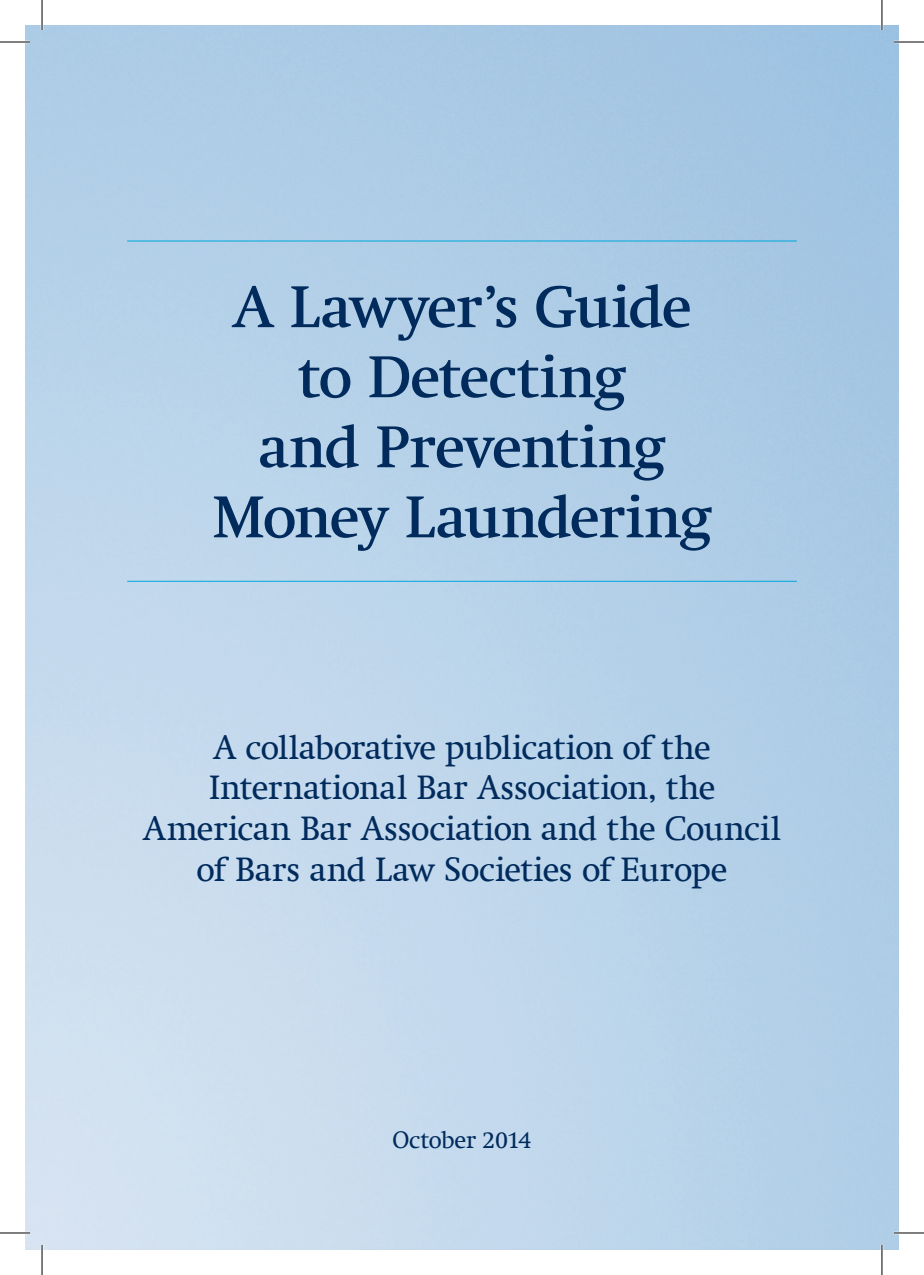
<style>
.page{position:relative;width:924px;height:1275px;background:#fff}
.page>*{position:absolute;margin:0;border:0;box-sizing:border-box;transform-origin:0 0}
.t1{font:500 60px/70px "Swift Com";letter-spacing:-.025em;color:#002b5c;text-align:center}
.t2{font:34px/40.8px "Swift Com";letter-spacing:-.01em;color:#002b5c;text-align:center}
.t3{font:24px "Swift Com";letter-spacing:-.025em;color:#002b5c}
</style>
<div class="page">
<img style="left:25px;top:25px;width:873px;height:1225px">
<hr style="left:127px;top:240px;width:669px;height:1px;background:#00a6db">
<hr style="left:127px;top:581px;width:669px;height:1px;background:#00a6db">
<hr style="left:0;top:41px;width:30px;height:2px;background:#fff">
<hr style="left:893px;top:41px;width:30px;height:2px;background:#fff">
<hr style="left:0;top:1231px;width:30px;height:3px;background:#fff">
<hr style="left:893px;top:1231px;width:30px;height:3px;background:#fff">
<hr style="left:41px;top:0;width:2px;height:30px;background:#fff">
<hr style="left:41px;top:1245px;width:2px;height:30px;background:#fff">
<hr style="left:880px;top:0;width:2px;height:30px;background:#fff">
<hr style="left:880px;top:1245px;width:2px;height:30px;background:#fff">
<hr style="left:0;top:42px;width:30px;height:1px;background:#000">
<hr style="left:893px;top:42px;width:30px;height:1px;background:#000">
<hr style="left:0;top:1232px;width:30px;height:1px;background:#000">
<hr style="left:893px;top:1232px;width:30px;height:1px;background:#000">
<hr style="left:42px;top:0;width:1px;height:30px;background:#000">
<hr style="left:42px;top:1245px;width:1px;height:30px;background:#000">
<hr style="left:881px;top:0;width:1px;height:30px;background:#000">
<hr style="left:881px;top:1245px;width:1px;height:30px;background:#000">
<h1 class="t1" style="left:212px;top:272px;width:501px">A Lawyer’s Guide to Detecting<br>and Preventing<br>Money Laundering</h1>
<p class="t2" style="left:143px;top:726px;width:639px">A collaborative publication of the International Bar Association, the American Bar Association and the Council of Bars and Law Societies of Europe</p>
<p class="t3" style="left:392px;top:1125px;width:141px">October 2014</p>
</div>
